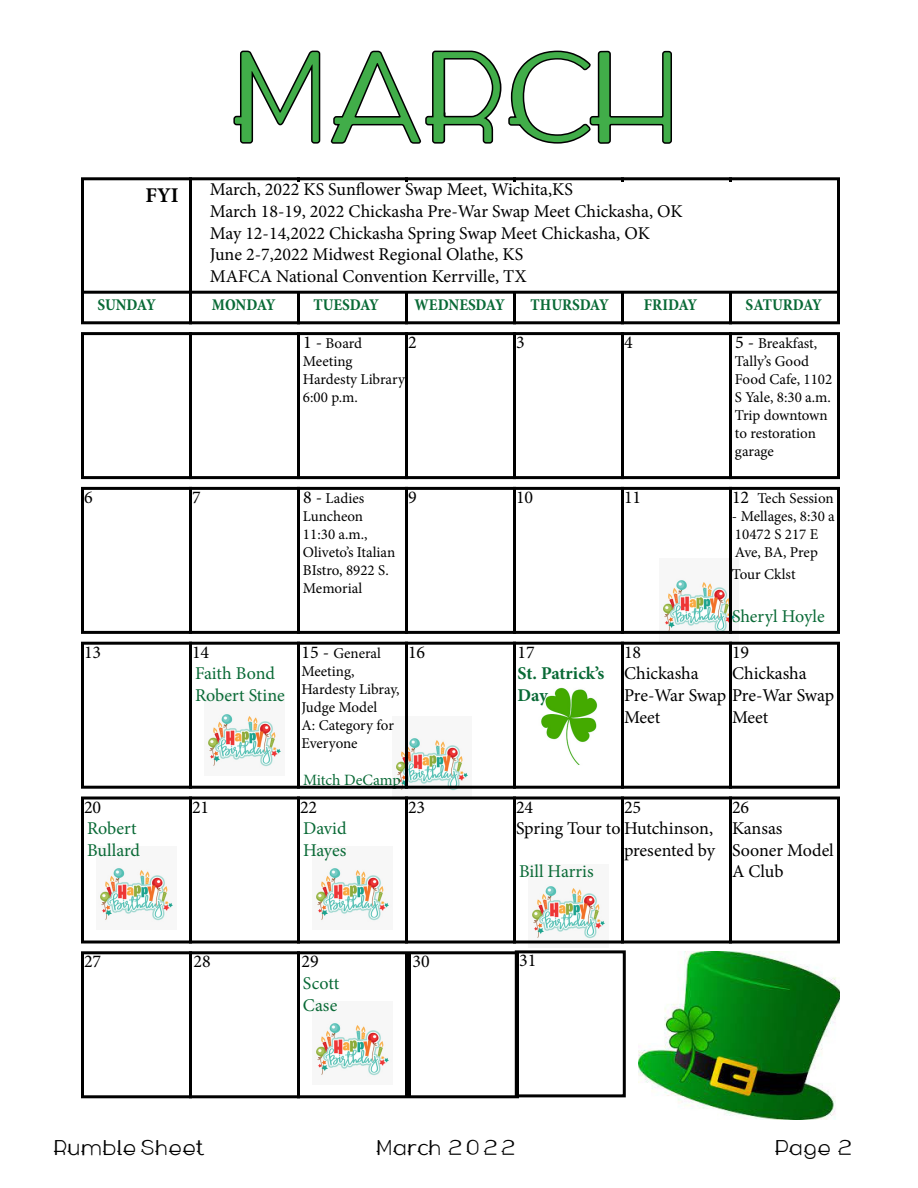
<style>
.page{position:relative;width:918px;height:1188px;background:#fff}
.page>*{position:absolute;margin:0;border:0;box-sizing:border-box;transform-origin:0 0}
.t1{font:90px "WABECO";color:#41ad49}
.t2{font:700 21px "Minion Pro";color:#000}
.t3{font:18px/21.6px "Minion Pro";color:#000}
.t4{font:18px/21.6px "Minion Pro";color:#096a36}
.t5{font:700 18px/21.6px "Minion Pro";letter-spacing:-.005em;color:#096a36}
.t6{font:700 condensed 16.5px "Minion Pro";letter-spacing:-.005em;color:#096a36}
.t7{font:15.75px "Minion Pro";letter-spacing:-.005em;color:#096a36}
.t8{font:15px/18px "Minion Pro";color:#000}
.t9{font:15px "WABECO";color:#000}
.s1{font-size:18px}
</style>
<div class="page">
<img style="left:541px;top:687px;width:57px;height:78px">
<img style="left:395px;top:737px;width:73px;height:54px">
<img style="left:531px;top:885px;width:74px;height:54px">
<img style="left:99px;top:867px;width:74px;height:54px">
<img style="left:315px;top:867px;width:74px;height:54px">
<img style="left:207px;top:713px;width:74px;height:54px">
<div style="left:729px;top:332px;width:111px;height:147px;border:3px solid #000"></div>
<img style="left:315px;top:1022px;width:74px;height:54px">
<img style="left:660px;top:579px;width:79px;height:63px">
<div style="left:81px;top:177px;width:111px;height:147px;border:3px solid #000"></div>
<div style="left:297px;top:177px;width:111px;height:147px;border:3px solid #000"></div>
<div style="left:189px;top:177px;width:111px;height:147px;border:3px solid #000"></div>
<div style="left:405px;top:177px;width:111px;height:147px;border:3px solid #000"></div>
<div style="left:621px;top:177px;width:111px;height:147px;border:3px solid #000"></div>
<div style="left:513px;top:177px;width:111px;height:147px;border:3px solid #000"></div>
<div style="left:729px;top:177px;width:111px;height:147px;border:3px solid #000"></div>
<div style="left:81px;top:332px;width:111px;height:147px;border:3px solid #000"></div>
<div style="left:297px;top:332px;width:111px;height:147px;border:3px solid #000"></div>
<div style="left:189px;top:332px;width:111px;height:147px;border:3px solid #000"></div>
<div style="left:405px;top:332px;width:111px;height:147px;border:3px solid #000"></div>
<div style="left:621px;top:332px;width:111px;height:147px;border:3px solid #000"></div>
<div style="left:513px;top:332px;width:111px;height:147px;border:3px solid #000"></div>
<div style="left:81px;top:487px;width:111px;height:147px;border:3px solid #000"></div>
<div style="left:297px;top:487px;width:111px;height:147px;border:3px solid #000"></div>
<div style="left:189px;top:487px;width:111px;height:147px;border:3px solid #000"></div>
<div style="left:405px;top:487px;width:111px;height:147px;border:3px solid #000"></div>
<div style="left:621px;top:487px;width:111px;height:147px;border:3px solid #000"></div>
<div style="left:513px;top:487px;width:111px;height:147px;border:3px solid #000"></div>
<div style="left:729px;top:487px;width:111px;height:147px;border:3px solid #000"></div>
<div style="left:81px;top:642px;width:111px;height:147px;border:3px solid #000"></div>
<div style="left:297px;top:642px;width:111px;height:147px;border:3px solid #000"></div>
<div style="left:189px;top:642px;width:111px;height:147px;border:3px solid #000"></div>
<div style="left:405px;top:642px;width:111px;height:147px;border:3px solid #000"></div>
<div style="left:621px;top:642px;width:111px;height:147px;border:3px solid #000"></div>
<div style="left:513px;top:642px;width:111px;height:147px;border:3px solid #000"></div>
<div style="left:729px;top:642px;width:111px;height:147px;border:3px solid #000"></div>
<div style="left:81px;top:796px;width:111px;height:148px;border:3px solid #000"></div>
<div style="left:297px;top:796px;width:111px;height:148px;border:3px solid #000"></div>
<div style="left:189px;top:796px;width:111px;height:148px;border:3px solid #000"></div>
<div style="left:405px;top:796px;width:111px;height:148px;border:3px solid #000"></div>
<div style="left:621px;top:796px;width:111px;height:148px;border:3px solid #000"></div>
<div style="left:513px;top:796px;width:111px;height:148px;border:3px solid #000"></div>
<div style="left:729px;top:796px;width:111px;height:148px;border:3px solid #000"></div>
<svg style="left:233px;top:50px;width:88px;height:94px"></svg>
<svg style="left:331px;top:50px;width:341px;height:94px"></svg>
<div style="left:81px;top:951px;width:111px;height:147px;border:3px solid #000"></div>
<div style="left:189px;top:951px;width:111px;height:147px;border:3px solid #000"></div>
<div style="left:207px;top:182px;width:612px;height:110px;background:#fff"></div>
<div style="left:297px;top:951px;width:111px;height:147px;border:3px solid #000"></div>
<div style="left:408px;top:951px;width:111px;height:147px;border:3px solid #000"></div>
<div style="left:515px;top:950px;width:111px;height:147px;border:3px solid #000"></div>
<hr style="left:81px;top:291px;width:756px;height:3px;background:#000">
<img style="left:638px;top:951px;width:201px;height:169px">
<p class="t2" style="left:146px;top:181px;width:35px">FYI</p>
<h1 class="t1" style="left:235px;top:51px;width:453px">MARCH</h1>
<p class="t3" style="left:210px;top:179px;width:475px">March, 2022 KS Sunflower Swap Meet, Wichita,KS<br>March 18-19, 2022 Chickasha Pre-War Swap Meet Chickasha, OK May 12-14,2022 Chickasha Spring Swap Meet Chickasha, OK June 2-7,2022 Midwest Regional Olathe, KS<br>MAFCA National Convention Kerrville, TX</p>
<p class="t6" style="left:98px;top:294px;width:60px">SUNDAY</p>
<p class="t6" style="left:212px;top:294px;width:65px">MONDAY</p>
<p class="t6" style="left:313px;top:294px;width:67px">TUESDAY</p>
<p class="t6" style="left:414px;top:294px;width:92px">WEDNESDAY</p>
<p class="t6" style="left:531px;top:294px;width:80px">THURSDAY</p>
<p class="t6" style="left:644px;top:294px;width:55px">FRIDAY</p>
<p class="t6" style="left:746px;top:294px;width:78px">SATURDAY</p>
<p class="t8" style="left:303px;top:334px;width:103px"><span class="s1">1 -</span> Board<br>Meeting<br>Hardesty Library<br>6:00 p.m.</p>
<p class="t3" style="left:408px;top:332px;width:10px">2</p>
<p class="t3" style="left:516px;top:332px;width:10px">3</p>
<p class="t3" style="left:624px;top:332px;width:10px">4</p>
<p class="t8" style="left:735px;top:334px;width:99px"><span class="s1">5 -</span> Breakfast,<br>Tally’s Good<br>Food Cafe, 1102<br>S Yale, 8:30 a.m.<br>Trip downtown to restoration garage</p>
<p class="t3" style="left:84px;top:487px;width:10px">6</p>
<p class="t8" style="left:303px;top:489px;width:94px"><span class="s1">8 -</span> Ladies<br>Luncheon<br>11:30 a.m.,<br>Oliveto’s Italian<br>BIstro, 8922 S.<br>Memorial</p>
<p class="t3" style="left:192px;top:487px;width:10px">7</p>
<p class="t3" style="left:408px;top:487px;width:10px">9</p>
<p class="t3" style="left:516px;top:487px;width:19px">10</p>
<p class="t3" style="left:624px;top:487px;width:19px">11</p>
<p class="t8" style="left:732px;top:489px;width:103px"><span class="s1">12</span> Tech Session</p>
<p class="t8" style="left:732px;top:507px;width:104px">- Mellages, 8:30 a<br>10472 S 217 E<br>Ave, BA, Prep</p>
<p class="t8" style="left:732px;top:565px;width:65px">Tour Cklst</p>
<p class="t4" style="left:732px;top:605px;width:94px">Sheryl Hoyle</p>
<p class="t3" style="left:84px;top:641px;width:19px">13</p>
<p class="t8" style="left:301px;top:644px;width:100px"><span class="s1">15 -</span> General<br>Meeting,<br>Hardesty Libray,<br>Judge Model<br>A: Category for<br>Everyone</p>
<p class="t7" style="left:303px;top:769px;width:99px">Mitch DeCamp</p>
<p class="t3" style="left:192px;top:641px;width:19px">14</p>
<p class="t4" style="left:195px;top:663px;width:91px">Faith Bond<br>Robert Stine</p>
<p class="t3" style="left:408px;top:641px;width:19px">16</p>
<p class="t3" style="left:624px;top:641px;width:212px">18<br>Chickasha<br>Pre-War Swap Pre-War Swap<br>Meet</p>
<p class="t3" style="left:518px;top:641px;width:19px">17</p>
<p class="t5" style="left:518px;top:663px;width:88px">St. Patrick’s<br>Day</p>
<p class="t3" style="left:732px;top:641px;width:76px">19<br>Chickasha</p>
<p class="t3" style="left:732px;top:706px;width:38px">Meet</p>
<p class="t3" style="left:84px;top:796px;width:19px">20</p>
<p class="t4" style="left:87px;top:818px;width:55px">Robert<br>Bullard</p>
<p class="t3" style="left:192px;top:796px;width:19px">21</p>
<p class="t3" style="left:408px;top:796px;width:19px">23</p>
<p class="t3" style="left:624px;top:796px;width:19px">25</p>
<p class="t3" style="left:516px;top:818px;width:199px">Spring Tour to Hutchinson,</p>
<p class="t3" style="left:624px;top:839px;width:93px">presented by</p>
<p class="t3" style="left:300px;top:796px;width:19px">22</p>
<p class="t4" style="left:303px;top:818px;width:45px">David<br>Hayes</p>
<p class="t3" style="left:516px;top:796px;width:19px">24</p>
<p class="t4" style="left:519px;top:861px;width:76px">Bill Harris</p>
<p class="t3" style="left:732px;top:796px;width:103px">26<br>Kansas<br>Sooner Model<br>A Club</p>
<p class="t3" style="left:84px;top:951px;width:19px">27</p>
<p class="t3" style="left:194px;top:951px;width:19px">28</p>
<p class="t3" style="left:302px;top:951px;width:19px">29</p>
<p class="t4" style="left:303px;top:973px;width:38px">Scott<br>Case</p>
<p class="t3" style="left:412px;top:951px;width:19px">30</p>
<p class="t3" style="left:519px;top:950px;width:19px">31</p>
<p class="t9" style="left:54px;top:1140px;width:152px">Rumble Sheet</p>
<p class="t9" style="left:377px;top:1140px;width:142px">March 2022</p>
<p class="t9" style="left:776px;top:1140px;width:80px">Page 2</p>
</div>
